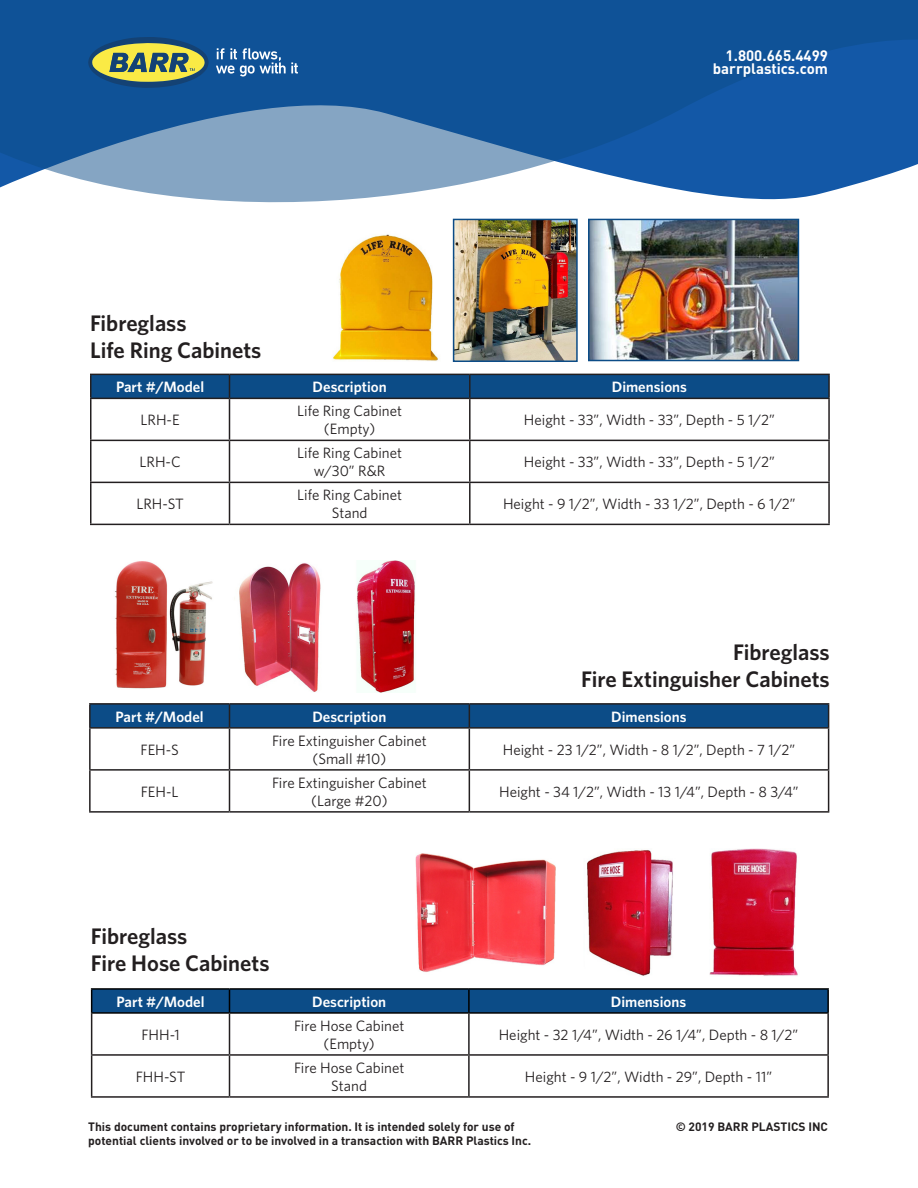
<style>
.page{position:relative;width:918px;height:1188px;background:#fff}
.page>*{position:absolute;margin:0;border:0;box-sizing:border-box;transform-origin:0 0}
.t1{font:600 22.5px "Whitney";color:#231f20}
.t2{font:15px "Whitney";color:#231f20}
.t3{font:600 15px "Whitney";color:#fff}
.t4{font:700 15px "DIN Pro";color:#fff}
.t5{font:700 12px/14.4px "DIN Pro";color:#231f20}
</style>
<div class="page">
<svg style="left:0;top:0;width:918px;height:203px;background:#376faa"></svg>
<svg style="left:88px;top:37px;width:121px;height:51px;background:#6b866a"></svg>
<svg style="left:216px;top:48px;width:82px;height:29px;background:#477aaf"></svg>
<hr style="left:90px;top:374px;width:140px;height:1px;background:#231f20">
<hr style="left:90px;top:375px;width:2px;height:23px;background:#231f20">
<svg style="left:91px;top:374px;width:737px;height:24px;background:#0c4982"></svg>
<hr style="left:470px;top:374px;width:360px;height:1px;background:#231f20">
<hr style="left:469px;top:375px;width:2px;height:23px;background:#231f20">
<hr style="left:828px;top:375px;width:2px;height:23px;background:#231f20">
<hr style="left:90px;top:398px;width:140px;height:1px;background:#231f20">
<hr style="left:90px;top:399px;width:2px;height:41px;background:#231f20">
<hr style="left:230px;top:398px;width:240px;height:1px;background:#231f20">
<hr style="left:229px;top:399px;width:1px;height:41px;background:#231f20">
<hr style="left:470px;top:398px;width:360px;height:1px;background:#231f20">
<hr style="left:469px;top:399px;width:2px;height:41px;background:#231f20">
<hr style="left:828px;top:399px;width:2px;height:41px;background:#231f20">
<hr style="left:90px;top:440px;width:140px;height:1px;background:#231f20">
<hr style="left:90px;top:441px;width:2px;height:41px;background:#231f20">
<hr style="left:230px;top:440px;width:240px;height:1px;background:#231f20">
<hr style="left:229px;top:441px;width:1px;height:41px;background:#231f20">
<hr style="left:470px;top:440px;width:360px;height:1px;background:#231f20">
<hr style="left:469px;top:441px;width:2px;height:41px;background:#231f20">
<hr style="left:828px;top:441px;width:2px;height:41px;background:#231f20">
<hr style="left:90px;top:482px;width:140px;height:1px;background:#231f20">
<hr style="left:90px;top:483px;width:2px;height:41px;background:#231f20">
<hr style="left:230px;top:482px;width:240px;height:1px;background:#231f20">
<hr style="left:229px;top:483px;width:1px;height:41px;background:#231f20">
<hr style="left:470px;top:482px;width:360px;height:1px;background:#231f20">
<hr style="left:469px;top:483px;width:2px;height:41px;background:#231f20">
<hr style="left:828px;top:483px;width:2px;height:41px;background:#231f20">
<hr style="left:90px;top:524px;width:140px;height:1px;background:#231f20">
<hr style="left:230px;top:524px;width:240px;height:1px;background:#231f20">
<hr style="left:470px;top:524px;width:360px;height:1px;background:#231f20">
<hr style="left:89px;top:703px;width:141px;height:2px;background:#231f20">
<hr style="left:89px;top:705px;width:2px;height:22px;background:#231f20">
<hr style="left:230px;top:703px;width:239px;height:2px;background:#231f20">
<hr style="left:469px;top:703px;width:360px;height:2px;background:#231f20">
<div style="left:90px;top:704px;width:739px;height:23px;background:#0c4c87"></div>
<hr style="left:89px;top:727px;width:141px;height:2px;background:#231f20">
<hr style="left:89px;top:729px;width:2px;height:40px;background:#231f20">
<hr style="left:230px;top:727px;width:239px;height:2px;background:#231f20">
<hr style="left:229px;top:729px;width:1px;height:40px;background:#231f20">
<hr style="left:469px;top:727px;width:360px;height:2px;background:#231f20">
<hr style="left:469px;top:729px;width:1px;height:40px;background:#231f20">
<hr style="left:828px;top:729px;width:1px;height:40px;background:#231f20">
<hr style="left:89px;top:769px;width:141px;height:2px;background:#231f20">
<hr style="left:89px;top:771px;width:2px;height:40px;background:#231f20">
<hr style="left:230px;top:769px;width:239px;height:2px;background:#231f20">
<hr style="left:229px;top:771px;width:1px;height:40px;background:#231f20">
<hr style="left:469px;top:769px;width:360px;height:2px;background:#231f20">
<hr style="left:469px;top:771px;width:1px;height:40px;background:#231f20">
<hr style="left:828px;top:771px;width:1px;height:40px;background:#231f20">
<hr style="left:89px;top:811px;width:141px;height:2px;background:#231f20">
<hr style="left:230px;top:811px;width:239px;height:2px;background:#231f20">
<hr style="left:469px;top:811px;width:360px;height:2px;background:#231f20">
<hr style="left:91px;top:1014px;width:1px;height:40px;background:#231f20">
<hr style="left:229px;top:1014px;width:1px;height:40px;background:#231f20">
<hr style="left:468px;top:1014px;width:2px;height:40px;background:#231f20">
<hr style="left:827px;top:1014px;width:2px;height:40px;background:#231f20">
<hr style="left:91px;top:1054px;width:139px;height:2px;background:#231f20">
<hr style="left:91px;top:1056px;width:1px;height:40px;background:#231f20">
<hr style="left:230px;top:1054px;width:239px;height:2px;background:#231f20">
<hr style="left:229px;top:1056px;width:1px;height:40px;background:#231f20">
<hr style="left:469px;top:1054px;width:360px;height:2px;background:#231f20">
<hr style="left:468px;top:1056px;width:2px;height:40px;background:#231f20">
<hr style="left:827px;top:1056px;width:2px;height:40px;background:#231f20">
<hr style="left:91px;top:1096px;width:139px;height:2px;background:#231f20">
<hr style="left:230px;top:1096px;width:239px;height:2px;background:#231f20">
<hr style="left:469px;top:1096px;width:360px;height:2px;background:#231f20">
<hr style="left:91px;top:988px;width:139px;height:2px;background:#000">
<hr style="left:230px;top:988px;width:239px;height:2px;background:#000">
<div style="left:91px;top:989px;width:736px;height:23px;background:#0c4c87"></div>
<hr style="left:469px;top:988px;width:360px;height:2px;background:#000">
<hr style="left:468px;top:990px;width:2px;height:22px;background:#000">
<hr style="left:827px;top:990px;width:2px;height:22px;background:#000">
<hr style="left:91px;top:1012px;width:139px;height:2px;background:#000">
<hr style="left:230px;top:1012px;width:239px;height:2px;background:#000">
<hr style="left:469px;top:1012px;width:360px;height:2px;background:#000">
<img style="left:333px;top:230px;width:120px;height:131px">
<img style="left:591px;top:222px;width:205px;height:136px">
<div style="left:588px;top:219px;width:211px;height:142px;border:2px solid #0c4c87"></div>
<img style="left:456px;top:222px;width:119px;height:137px">
<div style="left:453px;top:219px;width:125px;height:143px;border:2px solid #0c4c87"></div>
<img style="left:115px;top:561px;width:98px;height:128px">
<img style="left:239px;top:563px;width:82px;height:129px">
<img style="left:357px;top:560px;width:59px;height:132px">
<img style="left:709px;top:849px;width:89px;height:127px">
<img style="left:587px;top:850px;width:86px;height:126px">
<img style="left:416px;top:853px;width:140px;height:119px">
<p class="t1" style="left:90px;top:308px;width:98px">Fibreglass</p>
<p class="t1" style="left:90px;top:335px;width:173px">Life Ring Cabinets</p>
<p class="t4" style="left:726px;top:43px;width:104px">1.800.665.4499</p>
<p class="t4" style="left:713px;top:56px;width:117px">barrplastics.com</p>
<p class="t3" style="left:116px;top:377px;width:90px">Part #/Model</p>
<p class="t3" style="left:313px;top:377px;width:76px">Description</p>
<p class="t3" style="left:612px;top:377px;width:77px">Dimensions</p>
<p class="t2" style="left:141px;top:410px;width:41px">LRH-E</p>
<p class="t2" style="left:297px;top:401px;width:106px">Life Ring Cabinet</p>
<p class="t2" style="left:324px;top:419px;width:53px">(Empty)</p>
<p class="t2" style="left:524px;top:410px;width:252px">Height - 33”, Width - 33”, Depth - 5 1/2”</p>
<p class="t2" style="left:140px;top:452px;width:43px">LRH-C</p>
<p class="t2" style="left:136px;top:494px;width:49px">LRH-ST</p>
<p class="t2" style="left:297px;top:443px;width:106px">Life Ring Cabinet</p>
<p class="t2" style="left:314px;top:461px;width:73px">w/30” R&amp;R</p>
<p class="t2" style="left:297px;top:485px;width:106px">Life Ring Cabinet</p>
<p class="t2" style="left:332px;top:503px;width:37px">Stand</p>
<p class="t2" style="left:524px;top:452px;width:252px">Height - 33”, Width - 33”, Depth - 5 1/2”</p>
<p class="t2" style="left:503px;top:494px;width:294px">Height - 9 1/2”, Width - 33 1/2”, Depth - 6 1/2”</p>
<p class="t1" style="left:733px;top:637px;width:98px">Fibreglass</p>
<p class="t1" style="left:581px;top:664px;width:250px">Fire Extinguisher Cabinets</p>
<p class="t3" style="left:116px;top:707px;width:90px">Part #/Model</p>
<p class="t3" style="left:312px;top:707px;width:76px">Description</p>
<p class="t3" style="left:611px;top:707px;width:77px">Dimensions</p>
<p class="t2" style="left:141px;top:740px;width:40px">FEH-S</p>
<p class="t2" style="left:272px;top:731px;width:156px">Fire Extinguisher Cabinet</p>
<p class="t2" style="left:313px;top:749px;width:75px">(Small #10)</p>
<p class="t2" style="left:503px;top:740px;width:294px">Height - 23 1/2”, Width - 8 1/2”, Depth - 7 1/2”</p>
<p class="t2" style="left:141px;top:782px;width:39px">FEH-L</p>
<p class="t2" style="left:272px;top:773px;width:156px">Fire Extinguisher Cabinet</p>
<p class="t2" style="left:311px;top:791px;width:78px">(Large #20)</p>
<p class="t1" style="left:91px;top:921px;width:98px">Fibreglass</p>
<p class="t1" style="left:91px;top:948px;width:180px">Fire Hose Cabinets</p>
<p class="t2" style="left:499px;top:782px;width:301px">Height - 34 1/2”, Width - 13 1/4”, Depth - 8 3/4”</p>
<p class="t3" style="left:117px;top:992px;width:90px">Part #/Model</p>
<p class="t3" style="left:312px;top:992px;width:76px">Description</p>
<p class="t3" style="left:611px;top:992px;width:77px">Dimensions</p>
<p class="t2" style="left:141px;top:1025px;width:40px">FHH-1</p>
<p class="t2" style="left:294px;top:1016px;width:112px">Fire Hose Cabinet</p>
<p class="t2" style="left:324px;top:1034px;width:53px">(Empty)</p>
<p class="t2" style="left:499px;top:1025px;width:301px">Height - 32 1/4”, Width - 26 1/4”, Depth - 8 1/2”</p>
<p class="t2" style="left:136px;top:1067px;width:51px">FHH-ST</p>
<p class="t2" style="left:294px;top:1058px;width:112px">Fire Hose Cabinet</p>
<p class="t2" style="left:331px;top:1076px;width:37px">Stand</p>
<p class="t2" style="left:525px;top:1067px;width:249px">Height - 9 1/2”, Width - 29”, Depth - 11”</p>
<p class="t5" style="left:88px;top:1118px;width:445px">This document contains proprietary information. It is intended solely for use of potential clients involved or to be involved in a transaction with BARR Plastics Inc.</p>
<p class="t5" style="left:676px;top:1118px;width:154px">© 2019 BARR PLASTICS INC</p>
</div>
